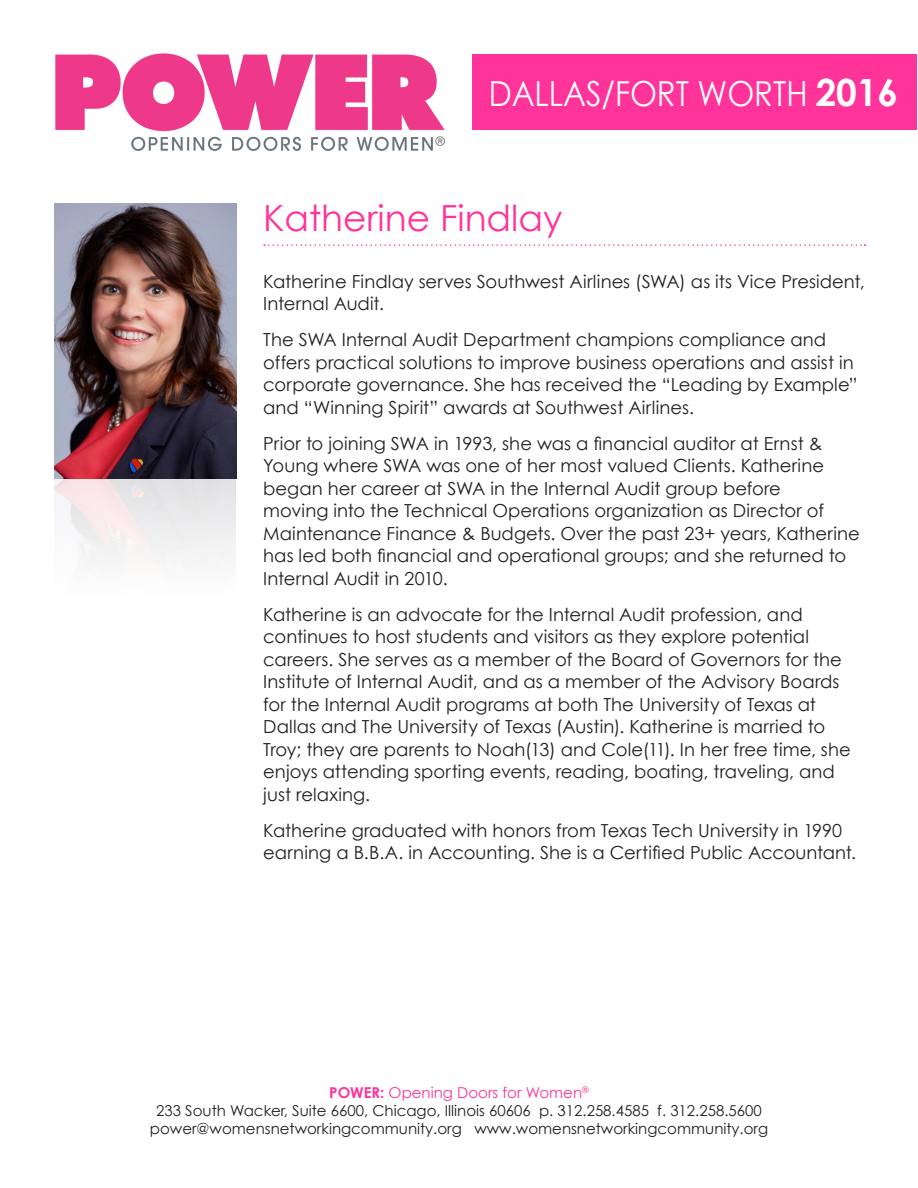
<style>
.page{position:relative;width:918px;height:1188px;background:#fff}
.page>*{position:absolute;margin:0;border:0;box-sizing:border-box;transform-origin:0 0}
.t1{font:36px "Century Gothic";color:#f39}
.t2{font:34.5px "Century Gothic";color:#fff;scale:.9 1}
.t3{font:18px/22.5px "Century Gothic";letter-spacing:.005em;color:#231f20}
.t4{font:15px "Century Gothic";color:#231f20}
.t5{font:15px "Century Gothic";color:#f39}
.s1{font-weight:700;font-size:37.5px}
.s2{font-weight:700}
</style>
<div class="page">
<svg style="left:264px;top:244px;width:602px;height:2px"></svg>
<img style="left:55px;top:54px;width:390px;height:97px">
<div style="left:472px;top:54px;width:445px;height:76px;background:#f39"></div>
<img style="left:54px;top:204px;width:183px;height:274px">
<img style="left:54px;top:478px;width:181px;height:84px">
<p class="t2" style="left:489px;top:72px;width:457px">DALLAS/FORT WORTH <span class="s1">2016</span></p>
<p class="t1" style="left:263px;top:196px;width:301px">Katherine Findlay</p>
<p class="t3" style="left:263px;top:270px;width:603px">Katherine Findlay serves Southwest Airlines (SWA) as its Vice President,<br>Internal Audit.</p>
<p class="t3" style="left:263px;top:328px;width:596px">The SWA Internal Audit Department champions compliance and offers practical solutions to improve business operations and assist in corporate governance. She has received the “Leading by Example” and “Winning Spirit” awards at Southwest Airlines.</p>
<p class="t3" style="left:263px;top:432px;width:598px">Prior to joining SWA in 1993, she was a financial auditor at Ernst &amp; Young where SWA was one of her most valued Clients. Katherine began her career at SWA in the Internal Audit group before<br>moving into the Technical Operations organization as Director of Maintenance Finance &amp; Budgets. Over the past 23+ years, Katherine has led both financial and operational groups; and she returned to Internal Audit in 2010.</p>
<p class="t3" style="left:263px;top:603px;width:589px">Katherine is an advocate for the Internal Audit profession, and continues to host students and visitors as they explore potential careers. She serves as a member of the Board of Governors for the Institute of Internal Audit, and as a member of the Advisory Boards for the Internal Audit programs at both The University of Texas at Dallas and The University of Texas (Austin). Katherine is married to Troy; they are parents to Noah(13) and Cole(11). In her free time, she enjoys attending sporting events, reading, boating, traveling, and just relaxing.</p>
<p class="t3" style="left:263px;top:819px;width:594px">Katherine graduated with honors from Texas Tech University in 1990 earning a B.B.A. in Accounting. She is a Certified Public Accountant.</p>
<p class="t5" style="left:329px;top:1083px;width:261px"><span class="s2">POWER:</span> Opening Doors for Women<sup>®</sup></p>
<p class="t4" style="left:156px;top:1101px;width:607px">233 South Wacker, Suite 6600, Chicago, Illinois 60606 p. 312.258.4585 f. 312.258.5600</p>
<p class="t4" style="left:150px;top:1119px;width:620px">power@womensnetworkingcommunity.org www.womensnetworkingcommunity.org</p>
</div>
